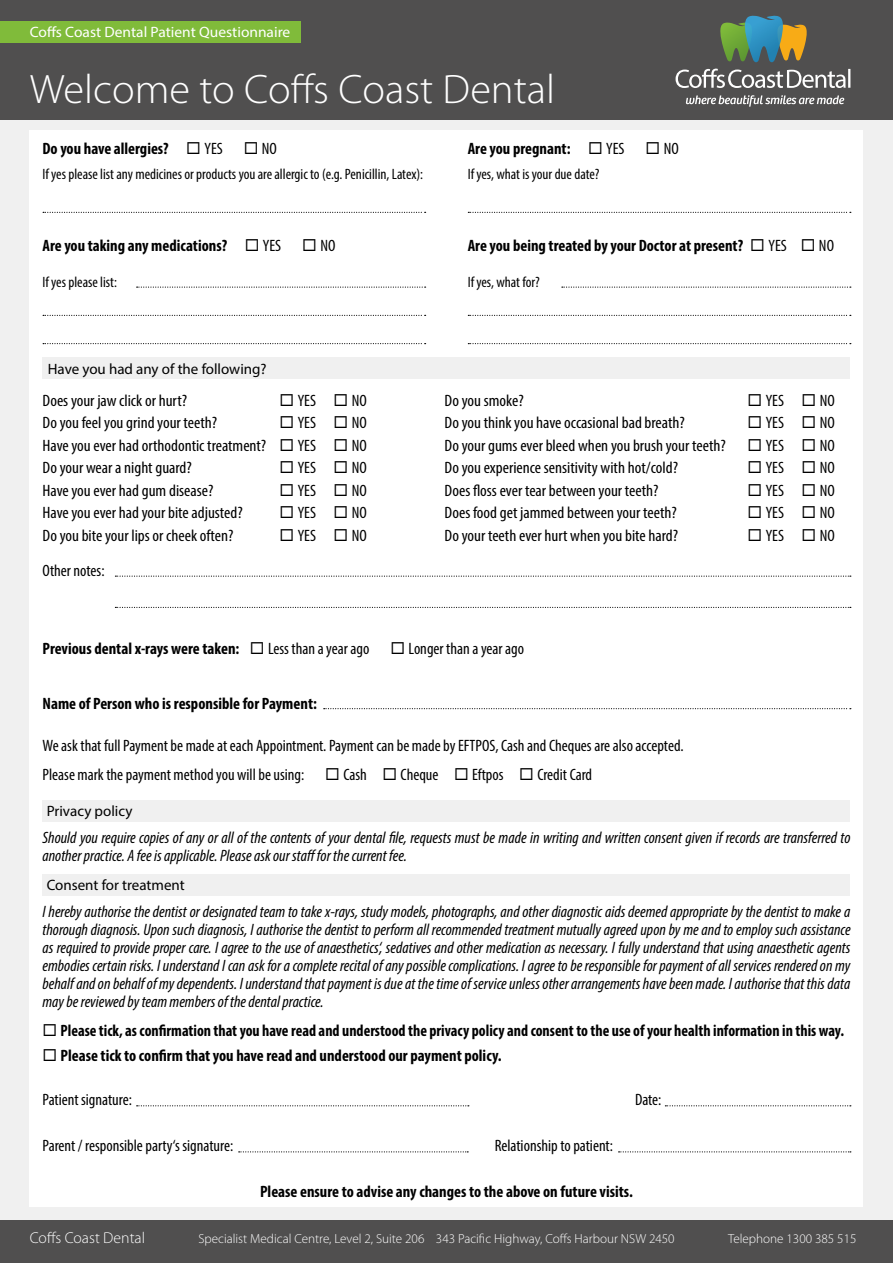
<style>
.page{position:relative;width:893px;height:1263px;background:#fff}
.page>*{position:absolute;margin:0;border:0;box-sizing:border-box;transform-origin:0 0}
.t1{font:300 41.25px "Myriad Pro";color:#fff}
.t2{font:italic condensed 16.5px/18px "Myriad Pro";color:#000}
.t3{font:condensed 16.5px "Myriad Pro";color:#000;scale:1.05 1}
.t4{font:condensed 16.5px/29.5px "Myriad Pro";color:#000}
.t5{font:700 condensed 16.5px "Myriad Pro";color:#000}
.t6{font:700 condensed 16.5px "Myriad Pro";color:#000;scale:.96 1}
.t7{font:300 15.75px "Myriad Pro";color:#fff}
.t8{font:condensed 15px "Myriad Pro";color:#000}
.t9{font:15px "Myriad Pro";color:#000}
.t10{font:15px "Myriad Pro";color:#fff}
.t11{font:300 13.2px "Myriad Pro";color:#fff}
.s1{font-weight:400}
</style>
<div class="page">
<div style="left:0;top:0;width:893px;height:1226px;background:#f0f0f0"></div>
<div style="left:30px;top:131px;width:833px;height:1076px;background:#fff"></div>
<div style="left:43px;top:357px;width:807px;height:22px;background:#f0f0f0"></div>
<div style="left:43px;top:800px;width:807px;height:22px;background:#f0f0f0"></div>
<div style="left:43px;top:874px;width:807px;height:21px;background:#f0f0f0"></div>
<svg style="left:115px;top:576px;width:736px;height:1px"></svg>
<svg style="left:115px;top:607px;width:736px;height:1px"></svg>
<svg style="left:324px;top:708px;width:527px;height:1px"></svg>
<svg style="left:43px;top:212px;width:383px;height:1px"></svg>
<svg style="left:137px;top:287px;width:289px;height:1px"></svg>
<svg style="left:43px;top:315px;width:383px;height:1px"></svg>
<svg style="left:43px;top:343px;width:383px;height:1px"></svg>
<svg style="left:468px;top:212px;width:383px;height:1px"></svg>
<svg style="left:562px;top:287px;width:289px;height:1px"></svg>
<svg style="left:468px;top:315px;width:383px;height:1px"></svg>
<svg style="left:468px;top:343px;width:383px;height:1px"></svg>
<svg style="left:239px;top:1151px;width:229px;height:1px"></svg>
<svg style="left:137px;top:1105px;width:332px;height:1px"></svg>
<svg style="left:619px;top:1151px;width:232px;height:1px"></svg>
<svg style="left:665px;top:1105px;width:186px;height:1px"></svg>
<div style="left:0;top:1220px;width:893px;height:43px;background:#504f4f"></div>
<div style="left:0;top:0;width:893px;height:119px;background:#504f4f"></div>
<div style="left:0;top:21px;width:300px;height:22px;background:#80bb3a"></div>
<svg style="left:675px;top:69px;width:175px;height:19px"></svg>
<svg style="left:720px;top:15px;width:87px;height:48px"></svg>
<svg style="left:686px;top:95px;width:158px;height:12px"></svg>
<p class="t10" style="left:30px;top:23px;width:262px">Coffs Coast Dental Patient Questionnaire</p>
<h1 class="t1" style="left:30px;top:65px;width:527px">Welcome to Coffs Coast Dental</h1>
<p class="t5" style="left:43px;top:138px;width:182px">Do you have allergies? ◻ <span class="s1">YES</span></p>
<p class="t4" style="left:244px;top:133px;width:35px">◻NO</p>
<p class="t8" style="left:43px;top:165px;width:382px">If yes please list any medicines or products you are allergic to (e.g. Penicillin, Latex):</p>
<p class="t5" style="left:43px;top:235px;width:240px">Are you taking any medications? ◻ <span class="s1">YES</span></p>
<p class="t4" style="left:302px;top:230px;width:35px">◻NO</p>
<p class="t8" style="left:43px;top:273px;width:76px">If yes please list:</p>
<p class="t9" style="left:48px;top:359px;width:220px">Have you had any of the following?</p>
<p class="t5" style="left:468px;top:138px;width:158px">Are you pregnant: ◻ <span class="s1">YES</span></p>
<p class="t4" style="left:645px;top:133px;width:35px">◻NO</p>
<p class="t8" style="left:468px;top:165px;width:133px">If yes, what is your due date?</p>
<p class="t5" style="left:468px;top:235px;width:368px">Are you being treated by your Doctor at present? ◻ <span class="s1">YES</span> ◻ <span class="s1">NO</span></p>
<p class="t8" style="left:468px;top:273px;width:74px">If yes, what for?</p>
<p class="t3" style="left:43px;top:390px;width:139px">Does your jaw click or hurt?</p>
<p class="t4" style="left:280px;top:385px;width:89px">◻ YES ◻ NO</p>
<p class="t3" style="left:445px;top:390px;width:77px">Do you smoke?</p>
<p class="t4" style="left:748px;top:385px;width:89px">◻ YES ◻ NO</p>
<p class="t3" style="left:43px;top:413px;width:168px">Do you feel you grind your teeth?</p>
<p class="t4" style="left:280px;top:408px;width:89px">◻ YES ◻ NO</p>
<p class="t3" style="left:445px;top:413px;width:230px">Do you think you have occasional bad breath?</p>
<p class="t4" style="left:748px;top:408px;width:89px">◻ YES ◻ NO</p>
<p class="t3" style="left:43px;top:435px;width:310px">Have you ever had orthodontic treatment? ◻ YES ◻ NO</p>
<p class="t3" style="left:445px;top:435px;width:269px">Do your gums ever bleed when you brush your teeth?</p>
<p class="t4" style="left:748px;top:430px;width:89px">◻ YES ◻ NO</p>
<p class="t3" style="left:43px;top:458px;width:144px">Do your wear a night guard?</p>
<p class="t4" style="left:280px;top:453px;width:89px">◻ YES ◻ NO</p>
<p class="t3" style="left:445px;top:458px;width:224px">Do you experience sensitivity with hot/cold?</p>
<p class="t4" style="left:748px;top:453px;width:89px">◻ YES ◻ NO</p>
<p class="t3" style="left:43px;top:480px;width:164px">Have you ever had gum disease?</p>
<p class="t4" style="left:280px;top:475px;width:89px">◻ YES ◻ NO</p>
<p class="t3" style="left:445px;top:480px;width:205px">Does floss ever tear between your teeth?</p>
<p class="t4" style="left:748px;top:475px;width:89px">◻ YES ◻ NO</p>
<p class="t3" style="left:43px;top:503px;width:192px">Have you ever had your bite adjusted?</p>
<p class="t4" style="left:280px;top:498px;width:89px">◻ YES ◻ NO</p>
<p class="t3" style="left:445px;top:503px;width:223px">Does food get jammed between your teeth?</p>
<p class="t4" style="left:748px;top:498px;width:89px">◻ YES ◻ NO</p>
<p class="t3" style="left:43px;top:525px;width:183px">Do you bite your lips or cheek often?</p>
<p class="t4" style="left:280px;top:520px;width:89px">◻ YES ◻ NO</p>
<p class="t3" style="left:445px;top:525px;width:224px">Do your teeth ever hurt when you bite hard?</p>
<p class="t4" style="left:748px;top:520px;width:89px">◻ YES ◻ NO</p>
<p class="t4" style="left:43px;top:556px;width:64px">Other notes:</p>
<p class="t5" style="left:43px;top:638px;width:328px">Previous dental x-rays were taken: ◻ <span class="s1">Less than a year ago</span></p>
<p class="t4" style="left:390px;top:634px;width:135px">◻ Longer than a year ago</p>
<p class="t5" style="left:43px;top:693px;width:276px">Name of Person who is responsible for Payment:</p>
<p class="t4" style="left:43px;top:730px;width:643px">We ask that full Payment be made at each Appointment. Payment can be made by EFTPOS, Cash and Cheques are also accepted.<br>Please mark the payment method you will be using:</p>
<p class="t4" style="left:325px;top:760px;width:268px">◻ Cash ◻ Cheque ◻ Eftpos ◻ Credit Card</p>
<p class="t9" style="left:47px;top:802px;width:87px">Privacy policy</p>
<p class="t2" style="left:43px;top:828px;width:809px">Should you require copies of any or all of the contents of your dental file, requests must be made in writing and written consent given if records are transferred to another practice. A fee is applicable. Please ask our staff for the current fee.</p>
<p class="t9" style="left:47px;top:876px;width:140px">Consent for treatment</p>
<p class="t2" style="left:43px;top:902px;width:810px;text-align:justify">I hereby authorise the dentist or designated team to take x-rays, study models, photographs, and other diagnostic aids deemed appropriate by the dentist to make a thorough diagnosis. Upon such diagnosis, I authorise the dentist to perform all recommended treatment mutually agreed upon by me and to employ such assistance as required to provide proper care. I agree to the use of anaesthetics‘, sedatives and other medication as necessary. I fully understand that using anaesthetic agents embodies certain risks. I understand I can ask for a complete recital of any possible complications. I agree to be responsible for payment of all services rendered on my behalf and on behalf of my dependents. I understand that payment is due at the time of service unless other arrangements have been made. I authorise that this data may be reviewed by team members of the dental practice.</p>
<p class="t6" style="left:43px;top:1020px;width:836px">◻ Please tick, as confirmation that you have read and understood the privacy policy and consent to the use of your health information in this way.</p>
<p class="t5" style="left:43px;top:1045px;width:461px">◻ Please tick to confirm that you have read and understood our payment policy.</p>
<p class="t4" style="left:43px;top:1085px;width:91px">Patient signature:</p>
<p class="t4" style="left:43px;top:1131px;width:192px">Parent / responsible party‘s signature:</p>
<p class="t4" style="left:495px;top:1131px;width:120px">Relationship to patient:</p>
<p class="t4" style="left:635px;top:1085px;width:28px">Date:</p>
<p class="t5" style="left:260px;top:1181px;width:374px">Please ensure to advise any changes to the above on future visits.</p>
<p class="t7" style="left:30px;top:1229px;width:117px">Coffs Coast Dental</p>
<p class="t11" style="left:198px;top:1231px;width:478px">Specialist Medical Centre, Level 2, Suite 206 343 Pacific Highway, Coffs Harbour NSW 2450</p>
<p class="t11" style="left:728px;top:1231px;width:130px">Telephone 1300 385 515</p>
</div>
